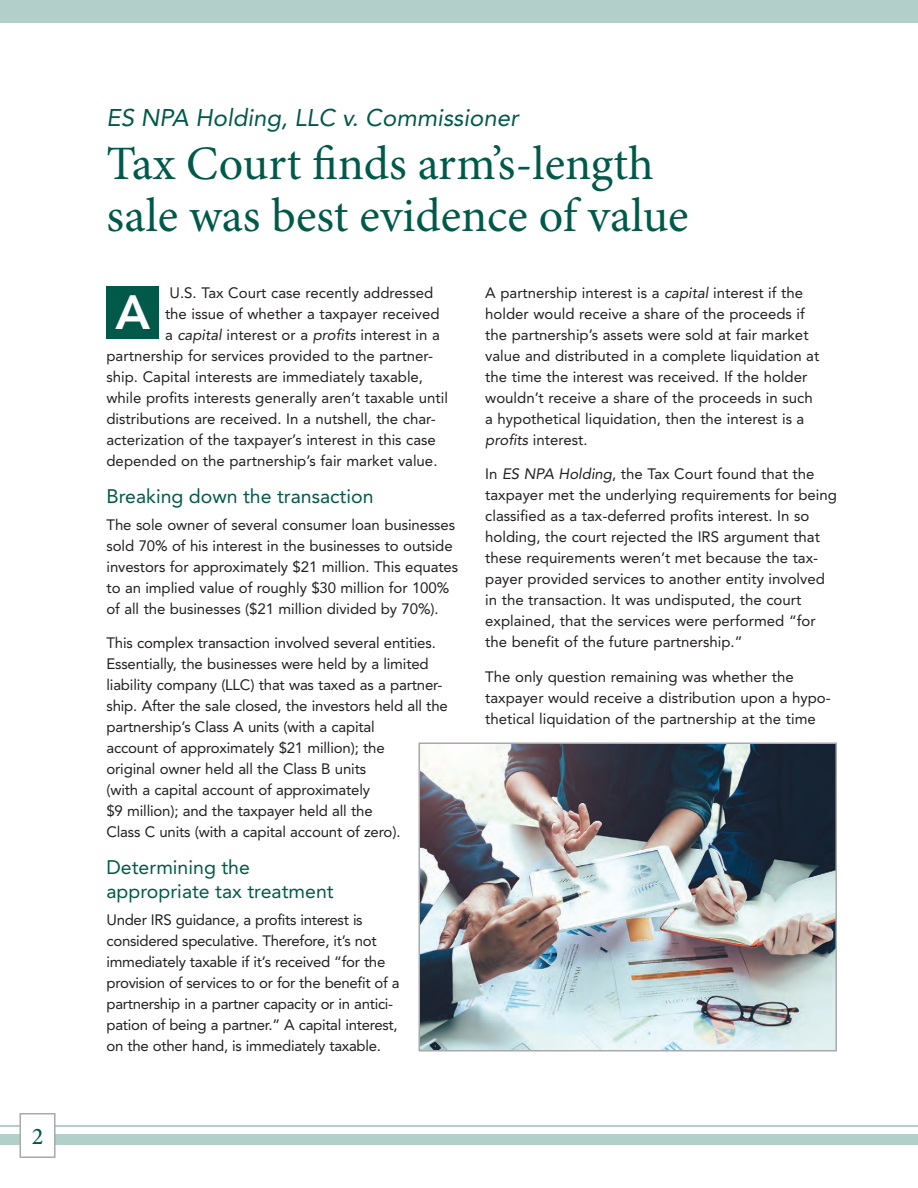
<style>
.page{position:relative;width:918px;height:1188px;background:#fff}
.page>*{position:absolute;margin:0;border:0;box-sizing:border-box;transform-origin:0 0}
.t1{font:48px/52.5px "Minion Pro";color:#005949}
.t2{font:800 48px "Avenir";color:#fff}
.t3{font:italic 24px "Avenir LT Std";color:#005949}
.t4{font:500 24px "Minion Pro";color:#005949}
.t5{font:19.5px/23.4px "Avenir LT Std";color:#005949}
.t6{font:15px/21px "Avenir LT Std";color:#231f20}
.t7{font:15px/21px "Avenir LT Std";letter-spacing:-.02em;color:#231f20}
.s1{font-style:italic}
</style>
<div class="page">
<div style="left:0;top:1134px;width:918px;height:10px;background:#b3cfca"></div>
<div style="left:0;top:0;width:918px;height:22px;background:#b3cfca"></div>
<hr style="left:0;top:1125px;width:918px;height:1px;background:#b3cfca">
<div style="left:20px;top:1114px;width:35px;height:43px;background:#fff"></div>
<div style="left:20px;top:1113px;width:36px;height:45px;border:2px solid #a8a9ad"></div>
<div style="left:106px;top:286px;width:53px;height:53px;background:#005949"></div>
<img style="left:421px;top:745px;width:413px;height:304px">
<div style="left:418px;top:742px;width:419px;height:310px;border:2px solid #a8a9ad"></div>
<h2 class="t4" style="left:32px;top:1122px;width:13px">2</h2>
<h2 class="t3" style="left:106px;top:104px;width:414px">ES NPA Holding, LLC v. Commissioner</h2>
<h1 class="t1" style="left:106px;top:139px;width:584px">Tax Court finds arm’s-length sale was best evidence of value</h1>
<p class="t6" style="left:170px;top:282px;width:265px">U.S. Tax Court case recently addressed</p>
<p class="t6" style="left:165px;top:303px;width:276px">the issue of whether a taxpayer received</p>
<p class="t6" style="left:165px;top:324px;width:276px">a <span class="s1">capital</span> interest or a <span class="s1">profits</span> interest in a</p>
<p class="t6" style="left:106px;top:345px;width:328px">partnership for services provided to the partner-</p>
<p class="t6" style="left:106px;top:366px;width:318px">ship. Capital interests are immediately taxable,</p>
<p class="t6" style="left:106px;top:387px;width:343px">while profits interests generally aren’t taxable until</p>
<p class="t6" style="left:106px;top:408px;width:331px">distributions are received. In a nutshell, the char-</p>
<p class="t6" style="left:106px;top:429px;width:331px">acterization of the taxpayer’s interest in this case</p>
<p class="t6" style="left:106px;top:450px;width:333px">depended on the partnership’s fair market value.</p>
<h3 class="t5" style="left:106px;top:484px;width:269px">Breaking down the transaction</h3>
<p class="t6" style="left:106px;top:514px;width:353px">The sole owner of several consumer loan businesses sold 70% of his interest in the businesses to outside investors for approximately $21 million. This equates to an implied value of roughly $30 million for 100% of all the businesses ($21 million divided by 70%).</p>
<p class="t6" style="left:106px;top:633px;width:343px">This complex transaction involved several entities.<br>Essentially, the businesses were held by a limited liability company (LLC) that was taxed as a partner&shy;ship. After the sale closed, the investors held all the partnership’s Class A units (with a capital<br>account of approximately $21 million); the<br>original owner held all the Class B units<br>(with a capital account of approximately<br>$9 million); and the taxpayer held all the<br>Class C units (with a capital account of zero).</p>
<h3 class="t5" style="left:106px;top:856px;width:229px">Determining the appropriate tax treatment</h3>
<p class="t7" style="left:106px;top:909px;width:295px">Under IRS guidance, a profits interest is considered speculative. Therefore, it’s not immediately taxable if it’s received “for the provision of services to or for the benefit of a partnership in a partner capacity or in antici&shy;pation of being a partner.” A capital interest, on the other hand, is immediately taxable.</p>
<h1 class="t2" style="left:115px;top:275px;width:36px">A</h1>
<p class="t6" style="left:485px;top:282px;width:336px">A partnership interest is a <span class="s1">capital</span> interest if the holder would receive a share of the proceeds if the partnership’s assets were sold at fair market value and distributed in a complete liquidation at the time the interest was received. If the holder wouldn’t receive a share of the proceeds in such a hypothetical liquidation, then the interest is a <span class="s1">profits</span> interest.</p>
<p class="t6" style="left:485px;top:464px;width:353px">In <span class="s1">ES NPA Holding</span>, the Tax Court found that the taxpayer met the underlying requirements for being classified as a tax-deferred profits interest. In so holding, the court rejected the IRS argument that these requirements weren’t met because the tax&shy;payer provided services to another entity involved in the transaction. It was undisputed, the court explained, that the services were performed “for the benefit of the future partnership.”</p>
<p class="t6" style="left:485px;top:666px;width:347px">The only question remaining was whether the taxpayer would receive a distribution upon a hypo&shy;thetical liquidation of the partnership at the time</p>
</div>
